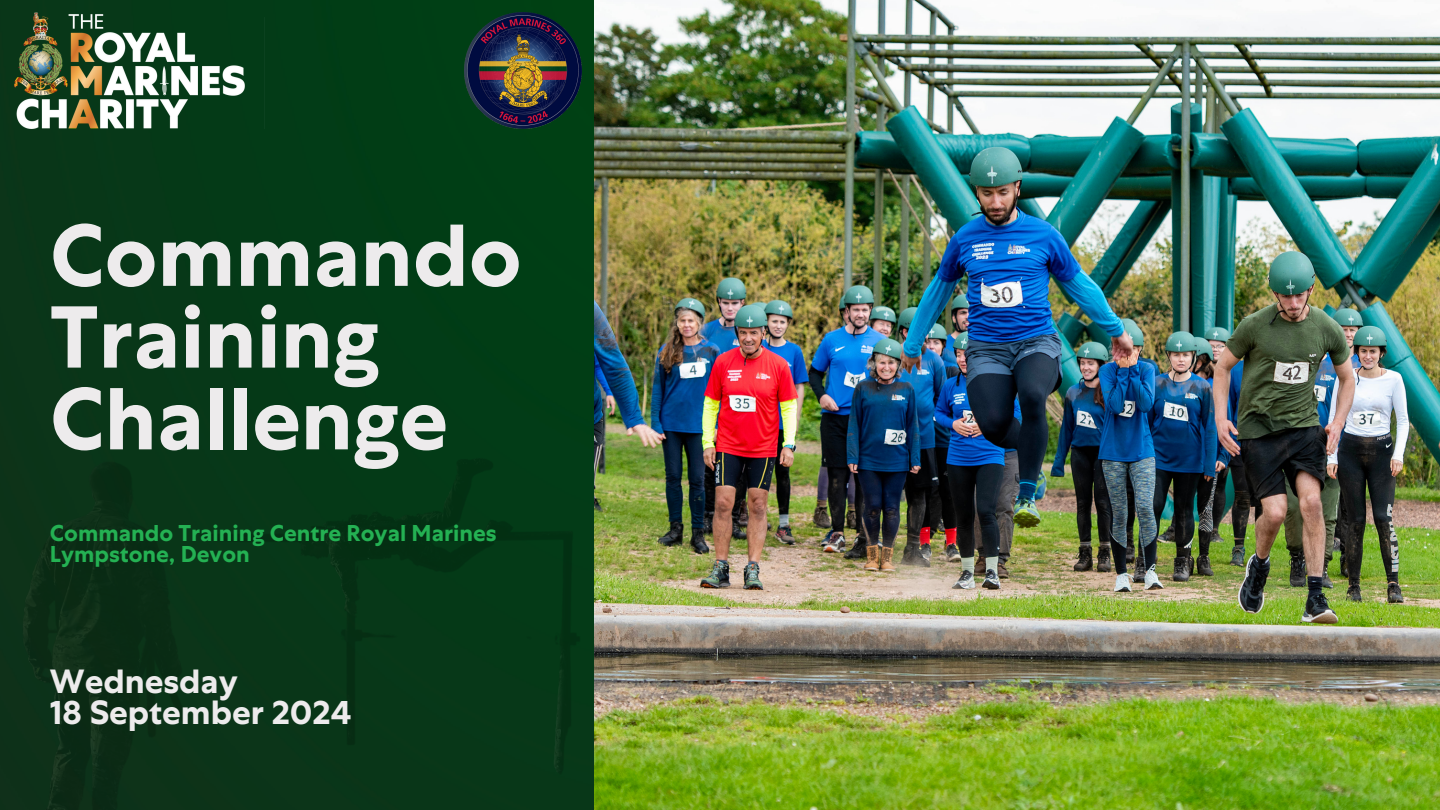
<style>
.page{position:relative;width:1440px;height:810px;background:#fff}
.page>*{position:absolute;margin:0;border:0;box-sizing:border-box;transform-origin:0 0}
.t1{font:700 87.5px/81.8px "Centra No 1";color:#edebec}
.t2{font:700 33.5px/31.4px "Centra No 1";color:#edebec}
.t3{font:700 22.9px/21.4px "Centra No 1";color:#24b153}
</style>
<div class="page">
<div style="left:0;top:0;width:594px;height:284px;background:#023c17"></div>
<img style="left:0;top:284px;width:594px;height:526px">
<img style="left:594px;top:0;width:846px;height:810px">
<img style="left:14px;top:12px;width:251px;height:116px">
<img style="left:465px;top:12px;width:116px;height:116px">
<p class="t1" style="left:50px;top:214px;width:473px">Commando<br>Training<br>Challenge</p>
<p class="t3" style="left:50px;top:522px;width:448px">Commando Training Centre Royal Marines<br>Lympstone, Devon</p>
<p class="t2" style="left:50px;top:665px;width:303px">Wednesday<br>18 September 2024</p>
</div>
